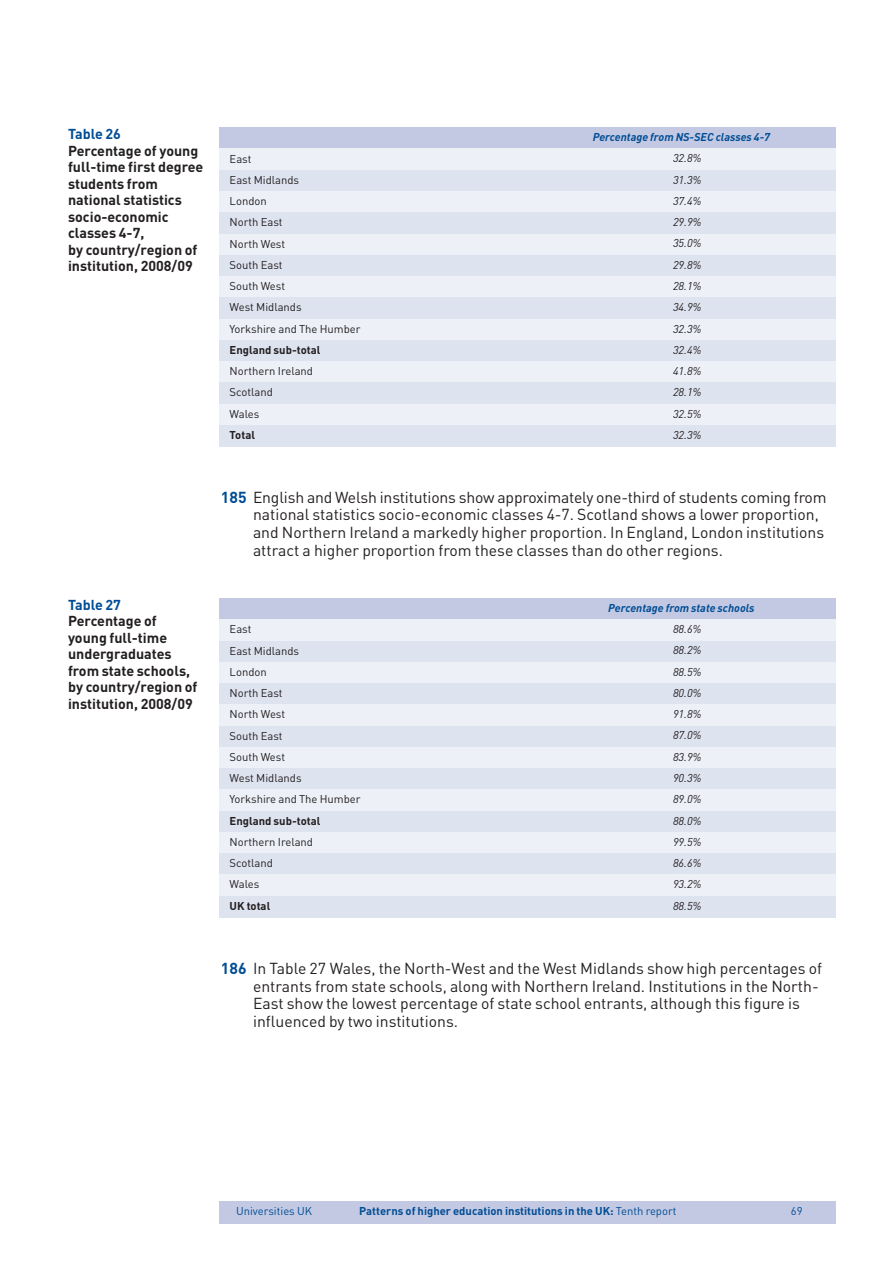
<style>
.page{position:relative;width:893px;height:1263px;background:#fff}
.page>*{position:absolute;margin:0;border:0;box-sizing:border-box;transform-origin:0 0}
.t1{font:15.75px/17.9px "DIN";color:#231f20}
.t2{font:700 14.25px/16.5px "DIN";color:#231f20}
.t3{font:700 14.25px "DIN";color:#014d95}
.t4{font:11.25px "DIN";color:#231f20}
.t5{font:italic 11.25px "DIN";color:#231f20}
.t6{font:700 11.25px "DIN";color:#014d95}
.t7{font:italic 700 11.25px "DIN";color:#014d95}
.t8{font:700 11.25px "DIN";color:#231f20}
.t9{font:11.25px "DIN";color:#014d95}
.s1{font-weight:700;color:#014d95}
.s2{font-weight:400}
</style>
<div class="page">
<div style="left:219px;top:1202px;width:617px;height:22px;background:#c3c9e2"></div>
<div style="left:219px;top:128px;width:308px;height:21px;background:#c3c9e2"></div>
<div style="left:527px;top:128px;width:309px;height:21px;background:#c3c9e2"></div>
<div style="left:219px;top:149px;width:308px;height:21px;background:#edf0f7"></div>
<div style="left:527px;top:149px;width:309px;height:21px;background:#edf0f7"></div>
<div style="left:219px;top:170px;width:308px;height:21px;background:#dee3f0"></div>
<div style="left:527px;top:170px;width:309px;height:21px;background:#dee3f0"></div>
<div style="left:219px;top:191px;width:308px;height:22px;background:#edf0f7"></div>
<div style="left:527px;top:191px;width:309px;height:22px;background:#edf0f7"></div>
<div style="left:219px;top:213px;width:308px;height:21px;background:#dee3f0"></div>
<div style="left:527px;top:213px;width:309px;height:21px;background:#dee3f0"></div>
<div style="left:219px;top:234px;width:308px;height:21px;background:#edf0f7"></div>
<div style="left:527px;top:234px;width:309px;height:21px;background:#edf0f7"></div>
<div style="left:219px;top:255px;width:308px;height:21px;background:#dee3f0"></div>
<div style="left:527px;top:255px;width:309px;height:21px;background:#dee3f0"></div>
<div style="left:219px;top:276px;width:308px;height:22px;background:#edf0f7"></div>
<div style="left:527px;top:276px;width:309px;height:22px;background:#edf0f7"></div>
<div style="left:219px;top:298px;width:308px;height:21px;background:#dee3f0"></div>
<div style="left:527px;top:298px;width:309px;height:21px;background:#dee3f0"></div>
<div style="left:219px;top:319px;width:308px;height:21px;background:#edf0f7"></div>
<div style="left:527px;top:319px;width:309px;height:21px;background:#edf0f7"></div>
<div style="left:219px;top:340px;width:308px;height:21px;background:#dee3f0"></div>
<div style="left:527px;top:340px;width:309px;height:21px;background:#dee3f0"></div>
<div style="left:219px;top:361px;width:308px;height:22px;background:#edf0f7"></div>
<div style="left:527px;top:361px;width:309px;height:22px;background:#edf0f7"></div>
<div style="left:219px;top:383px;width:308px;height:21px;background:#dee3f0"></div>
<div style="left:527px;top:383px;width:309px;height:21px;background:#dee3f0"></div>
<div style="left:219px;top:404px;width:308px;height:21px;background:#edf0f7"></div>
<div style="left:527px;top:404px;width:309px;height:21px;background:#edf0f7"></div>
<div style="left:219px;top:425px;width:308px;height:21px;background:#dee3f0"></div>
<div style="left:527px;top:425px;width:309px;height:21px;background:#dee3f0"></div>
<div style="left:219px;top:598px;width:308px;height:22px;background:#c3c9e2"></div>
<div style="left:527px;top:598px;width:309px;height:22px;background:#c3c9e2"></div>
<div style="left:219px;top:620px;width:308px;height:21px;background:#edf0f7"></div>
<div style="left:527px;top:620px;width:309px;height:21px;background:#edf0f7"></div>
<div style="left:219px;top:641px;width:308px;height:21px;background:#dee3f0"></div>
<div style="left:527px;top:641px;width:309px;height:21px;background:#dee3f0"></div>
<div style="left:219px;top:662px;width:308px;height:21px;background:#edf0f7"></div>
<div style="left:527px;top:662px;width:309px;height:21px;background:#edf0f7"></div>
<div style="left:219px;top:683px;width:308px;height:22px;background:#dee3f0"></div>
<div style="left:527px;top:683px;width:309px;height:22px;background:#dee3f0"></div>
<div style="left:219px;top:705px;width:308px;height:21px;background:#edf0f7"></div>
<div style="left:527px;top:705px;width:309px;height:21px;background:#edf0f7"></div>
<div style="left:219px;top:726px;width:308px;height:21px;background:#dee3f0"></div>
<div style="left:527px;top:726px;width:309px;height:21px;background:#dee3f0"></div>
<div style="left:219px;top:747px;width:308px;height:21px;background:#edf0f7"></div>
<div style="left:527px;top:747px;width:309px;height:21px;background:#edf0f7"></div>
<div style="left:219px;top:768px;width:308px;height:22px;background:#dee3f0"></div>
<div style="left:527px;top:768px;width:309px;height:22px;background:#dee3f0"></div>
<div style="left:219px;top:790px;width:308px;height:21px;background:#edf0f7"></div>
<div style="left:527px;top:790px;width:309px;height:21px;background:#edf0f7"></div>
<div style="left:219px;top:811px;width:308px;height:21px;background:#dee3f0"></div>
<div style="left:527px;top:811px;width:309px;height:21px;background:#dee3f0"></div>
<div style="left:219px;top:832px;width:308px;height:21px;background:#edf0f7"></div>
<div style="left:527px;top:832px;width:309px;height:21px;background:#edf0f7"></div>
<div style="left:219px;top:853px;width:308px;height:22px;background:#dee3f0"></div>
<div style="left:527px;top:853px;width:309px;height:22px;background:#dee3f0"></div>
<div style="left:219px;top:875px;width:308px;height:21px;background:#edf0f7"></div>
<div style="left:527px;top:875px;width:309px;height:21px;background:#edf0f7"></div>
<div style="left:219px;top:896px;width:308px;height:21px;background:#dee3f0"></div>
<div style="left:527px;top:896px;width:309px;height:21px;background:#dee3f0"></div>
<p class="t3" style="left:68px;top:126px;width:54px">Table 26</p>
<p class="t2" style="left:68px;top:142px;width:137px">Percentage of young full-time first degree students from national statistics socio-economic classes 4-7,<br>by country/region of institution, 2008/09</p>
<p class="t7" style="left:593px;top:130px;width:179px">Percentage from NS-SEC classes 4-7</p>
<p class="t4" style="left:230px;top:152px;width:23px">East</p>
<p class="t5" style="left:673px;top:152px;width:30px">32.8%</p>
<p class="t4" style="left:230px;top:173px;width:71px">East Midlands</p>
<p class="t5" style="left:673px;top:173px;width:30px">31.3%</p>
<p class="t4" style="left:230px;top:195px;width:39px">London</p>
<p class="t5" style="left:673px;top:194px;width:30px">37.4%</p>
<p class="t4" style="left:230px;top:216px;width:55px">North East</p>
<p class="t5" style="left:673px;top:215px;width:30px">29.9%</p>
<p class="t4" style="left:230px;top:237px;width:57px">North West</p>
<p class="t5" style="left:673px;top:237px;width:30px">35.0%</p>
<p class="t4" style="left:230px;top:258px;width:55px">South East</p>
<p class="t5" style="left:673px;top:258px;width:30px">29.8%</p>
<p class="t4" style="left:230px;top:280px;width:57px">South West</p>
<p class="t5" style="left:673px;top:279px;width:30px">28.1%</p>
<p class="t4" style="left:230px;top:301px;width:73px">West Midlands</p>
<p class="t5" style="left:673px;top:300px;width:30px">34.9%</p>
<p class="t4" style="left:230px;top:322px;width:133px">Yorkshire and The Humber</p>
<p class="t5" style="left:673px;top:322px;width:30px">32.3%</p>
<p class="t8" style="left:230px;top:344px;width:92px">England sub-total</p>
<p class="t5" style="left:673px;top:343px;width:30px">32.4%</p>
<p class="t4" style="left:230px;top:365px;width:85px">Northern Ireland</p>
<p class="t5" style="left:673px;top:364px;width:30px">41.8%</p>
<p class="t4" style="left:230px;top:386px;width:45px">Scotland</p>
<p class="t5" style="left:673px;top:386px;width:30px">28.1%</p>
<p class="t4" style="left:230px;top:407px;width:31px">Wales</p>
<p class="t5" style="left:673px;top:407px;width:30px">32.5%</p>
<p class="t8" style="left:230px;top:429px;width:27px">Total</p>
<p class="t5" style="left:673px;top:428px;width:30px">32.3%</p>
<p class="t3" style="left:68px;top:596px;width:54px">Table 27</p>
<p class="t2" style="left:68px;top:613px;width:131px">Percentage of young full-time undergraduates from state schools, by country/region of institution, 2008/09</p>
<p class="t1" style="left:253px;top:488px;width:575px;text-indent:-32px"><span class="s1">185</span> English and Welsh institutions show approximately one-third of students coming from national statistics socio-economic classes 4-7. Scotland shows a lower proportion, and Northern Ireland a markedly higher proportion. In England, London institutions attract a higher proportion from these classes than do other regions.</p>
<p class="t7" style="left:608px;top:601px;width:148px">Percentage from state schools</p>
<p class="t4" style="left:230px;top:623px;width:23px">East</p>
<p class="t5" style="left:673px;top:622px;width:30px">88.6%</p>
<p class="t4" style="left:230px;top:644px;width:71px">East Midlands</p>
<p class="t5" style="left:673px;top:644px;width:30px">88.2%</p>
<p class="t4" style="left:230px;top:665px;width:39px">London</p>
<p class="t5" style="left:673px;top:665px;width:30px">88.5%</p>
<p class="t4" style="left:230px;top:687px;width:55px">North East</p>
<p class="t5" style="left:673px;top:686px;width:30px">80.0%</p>
<p class="t4" style="left:230px;top:708px;width:57px">North West</p>
<p class="t5" style="left:673px;top:707px;width:30px">91.8%</p>
<p class="t4" style="left:230px;top:729px;width:55px">South East</p>
<p class="t5" style="left:673px;top:729px;width:30px">87.0%</p>
<p class="t4" style="left:230px;top:750px;width:57px">South West</p>
<p class="t5" style="left:673px;top:750px;width:30px">83.9%</p>
<p class="t4" style="left:230px;top:772px;width:73px">West Midlands</p>
<p class="t5" style="left:673px;top:771px;width:30px">90.3%</p>
<p class="t4" style="left:230px;top:793px;width:133px">Yorkshire and The Humber</p>
<p class="t5" style="left:673px;top:792px;width:30px">89.0%</p>
<p class="t8" style="left:230px;top:814px;width:92px">England sub-total</p>
<p class="t5" style="left:673px;top:814px;width:30px">88.0%</p>
<p class="t4" style="left:230px;top:835px;width:85px">Northern Ireland</p>
<p class="t5" style="left:673px;top:835px;width:30px">99.5%</p>
<p class="t4" style="left:230px;top:857px;width:45px">Scotland</p>
<p class="t5" style="left:673px;top:856px;width:30px">86.6%</p>
<p class="t4" style="left:230px;top:878px;width:31px">Wales</p>
<p class="t5" style="left:673px;top:877px;width:30px">93.2%</p>
<p class="t8" style="left:230px;top:899px;width:42px">UK total</p>
<p class="t5" style="left:673px;top:899px;width:30px">88.5%</p>
<p class="t1" style="left:253px;top:959px;width:571px;text-indent:-32px"><span class="s1">186</span> In Table 27 Wales, the North-West and the West Midlands show high percentages of entrants from state schools, along with Northern Ireland. Institutions in the North-East show the lowest percentage of state school entrants, although this figure is influenced by two institutions.</p>
<p class="t9" style="left:236px;top:1205px;width:78px">Universities UK</p>
<p class="t6" style="left:359px;top:1205px;width:319px">Patterns of higher education institutions in the UK: <span class="s2">Tenth report</span></p>
<p class="t9" style="left:791px;top:1205px;width:13px">69</p>
</div>
